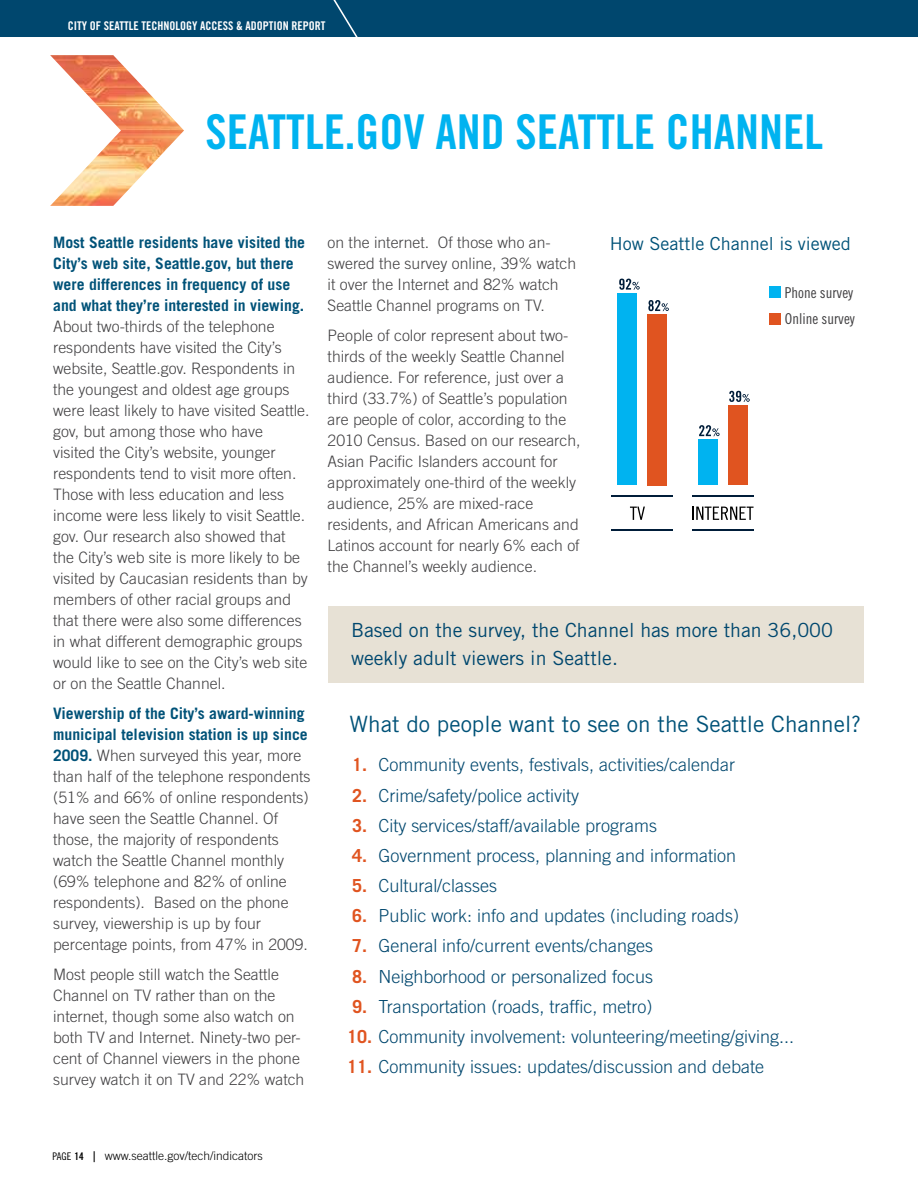
<style>
.page{position:relative;width:918px;height:1188px;background:#fff}
.page>*{position:absolute;margin:0;border:0;box-sizing:border-box;transform-origin:0 0}
.t1{font:48px "Trade Gothic Bold Cond Twenty";color:#00b3f0}
.t2{font:22.5px "Trade Gothic";color:#005278}
.t3{font:19.5px/27.8px "Trade Gothic";color:#00476e}
.t4{font:300 18px "Trade Gothic";color:#00476e}
.t5{font:18px "Trade Gothic";color:#005278}
.t6{font:300 15.75px/21px "Trade Gothic";color:#414042}
.t7{font:700 15.75px/21px "Trade Gothic";color:#005278}
.t8{font:15px/26.2px "Trade Gothic Cond Eighteen";color:#414042}
.t9{font:12px "Trade Gothic Bold Cond Twenty";color:#fff}
.t10{font:300 12px "Trade Gothic";color:#000}
.s1{font-weight:700;color:#005278}
.s2{font-weight:700;color:#e05420}
.s3{font-family:"Trade Gothic Cond Eighteen";font-weight:400;font-size:10.5px}
.s4{font-family:"Trade Gothic Bold Cond Twenty";font-weight:400;font-size:10.5px}
.s5{font-family:"Trade Gothic Bold Cond Twenty";font-weight:400;font-size:14.7px}
</style>
<div class="page">
<div style="left:0;top:0;width:918px;height:37px;background:#00476e"></div>
<div style="left:328px;top:606px;width:536px;height:76px;background:#e7e1d5"></div>
<img style="left:50px;top:55px;width:134px;height:151px">
<div style="left:617px;top:294px;width:20px;height:191px;background:#00b3f0"></div>
<div style="left:648px;top:314px;width:19px;height:171px;background:#e05420"></div>
<div style="left:698px;top:440px;width:20px;height:45px;background:#00b3f0"></div>
<div style="left:729px;top:406px;width:19px;height:79px;background:#e05420"></div>
<svg style="left:619px;top:279px;width:21px;height:11px"></svg>
<svg style="left:648px;top:300px;width:21px;height:11px"></svg>
<svg style="left:699px;top:425px;width:21px;height:11px"></svg>
<svg style="left:729px;top:391px;width:21px;height:11px"></svg>
<hr style="left:611px;top:529px;width:62px;height:1px;background:#001d39">
<hr style="left:611px;top:496px;width:62px;height:1px;background:#001d39">
<hr style="left:692px;top:529px;width:61px;height:1px;background:#001d39">
<svg style="left:630px;top:507px;width:15px;height:13px"></svg>
<hr style="left:692px;top:496px;width:61px;height:1px;background:#001d39">
<svg style="left:692px;top:507px;width:62px;height:13px"></svg>
<div style="left:770px;top:286px;width:11px;height:11px;background:#00b3f0"></div>
<div style="left:770px;top:313px;width:11px;height:11px;background:#e05420"></div>
<p class="t9" style="left:68px;top:18px;width:259px">CITY OF SEATTLE TECHNOLOGY ACCESS &amp; ADOPTION REPORT</p>
<h1 class="t1" style="left:206px;top:103px;width:619px">SEATTLE.GOV AND SEATTLE CHANNEL</h1>
<p class="t7" style="left:53px;top:232px;width:254px">Most Seattle residents have visited the City’s web site, Seattle.gov, but there were differences in frequency of use and what they’re interested in viewing.</p>
<p class="t6" style="left:53px;top:316px;width:258px">About two-thirds of the telephone respondents have visited the City’s website, Seattle.gov. Respondents in the youngest and oldest age groups were least likely to have visited Seattle. gov, but among those who have<br>visited the City’s website, younger respondents tend to visit more often.<br>Those with less education and less income were less likely to visit Seattle. gov. Our research also showed that the City’s web site is more likely to be visited by Caucasian residents than by members of other racial groups and that there were also some differences in what different demographic groups would like to see on the City’s web site or on the Seattle Channel.</p>
<p class="t6" style="left:53px;top:703px;width:259px"><span class="s1">Viewership of the City’s award-winning municipal television station is up since 2009.</span> When surveyed this year, more than half of the telephone respondents (51% and 66% of online respondents) have seen the Seattle Channel. Of those, the majority of respondents watch the Seattle Channel monthly (69% telephone and 82% of online respondents). Based on the phone survey, viewership is up by four percentage points, from 47% in 2009.</p>
<p class="t6" style="left:53px;top:963px;width:253px">Most people still watch the Seattle Channel on TV rather than on the internet, though some also watch on both TV and Internet. N inety-two per&shy;cent of Channel viewers in the phone survey watch it on TV and 22% watch</p>
<p class="t6" style="left:328px;top:232px;width:250px">on the internet. Of those who an&shy;swered the survey online, 39% watch it over the Internet and 82% watch Seattle Channel programs on TV.</p>
<p class="t6" style="left:328px;top:325px;width:254px">People of color represent about two&shy;thirds of the weekly Seattle Channel audience. For reference, just over a third (33.7%) of Seattle’s population are people of color, according to the 2010 Census. Based on our research, Asian Pacific Islanders account for approximately one-third of the weekly audience, 25% are mixed-race residents, and African Americans and Latinos account for nearly 6% each of the Channel’s weekly audience.</p>
<p class="t5" style="left:610px;top:232px;width:242px">How Seattle Channel is viewed</p>
<p class="t8" style="left:785px;top:279px;width:71px">Phone survey<br>Online survey</p>
<p class="t3" style="left:351px;top:616px;width:484px">Based on the survey, the Channel has more than 36,000 weekly adult viewers in Seattle.</p>
<h2 class="t2" style="left:349px;top:710px;width:513px">What do people want to see on the Seattle Channel?</h2>
<p class="t4" style="left:352px;top:754px;width:384px"><span class="s2">1.</span> Community events, festivals, activities/calendar</p>
<p class="t4" style="left:352px;top:784px;width:228px"><span class="s2">2.</span> Crime/safety/police activity</p>
<p class="t4" style="left:352px;top:815px;width:306px"><span class="s2">3.</span> City services/staff/available programs</p>
<p class="t4" style="left:352px;top:845px;width:385px"><span class="s2">4.</span> Government process, planning and information</p>
<p class="t4" style="left:352px;top:875px;width:146px"><span class="s2">5.</span> Cultural/classes</p>
<p class="t4" style="left:352px;top:905px;width:388px"><span class="s2">6.</span> Public work: info and updates (including roads)</p>
<p class="t4" style="left:352px;top:935px;width:302px"><span class="s2">7.</span> General info/current events/changes</p>
<p class="t4" style="left:352px;top:966px;width:302px"><span class="s2">8.</span> N eighborhood or personalized focus</p>
<p class="t4" style="left:352px;top:996px;width:302px"><span class="s2">9.</span> Transportation (roads, traffic, metro)</p>
<p class="t4" style="left:347px;top:1026px;width:448px"><span class="s2">10.</span> Community involvement: volunteering/meeting/giving...</p>
<p class="t4" style="left:347px;top:1056px;width:418px"><span class="s2">11.</span> Community issues: updates/discussion and debate</p>
<p class="t10" style="left:52px;top:1149px;width:212px"><span class="s3">PAGE</span> <span class="s4">14</span> <span class="s5">|</span> www.seattle.gov/tech/indicators</p>
</div>
